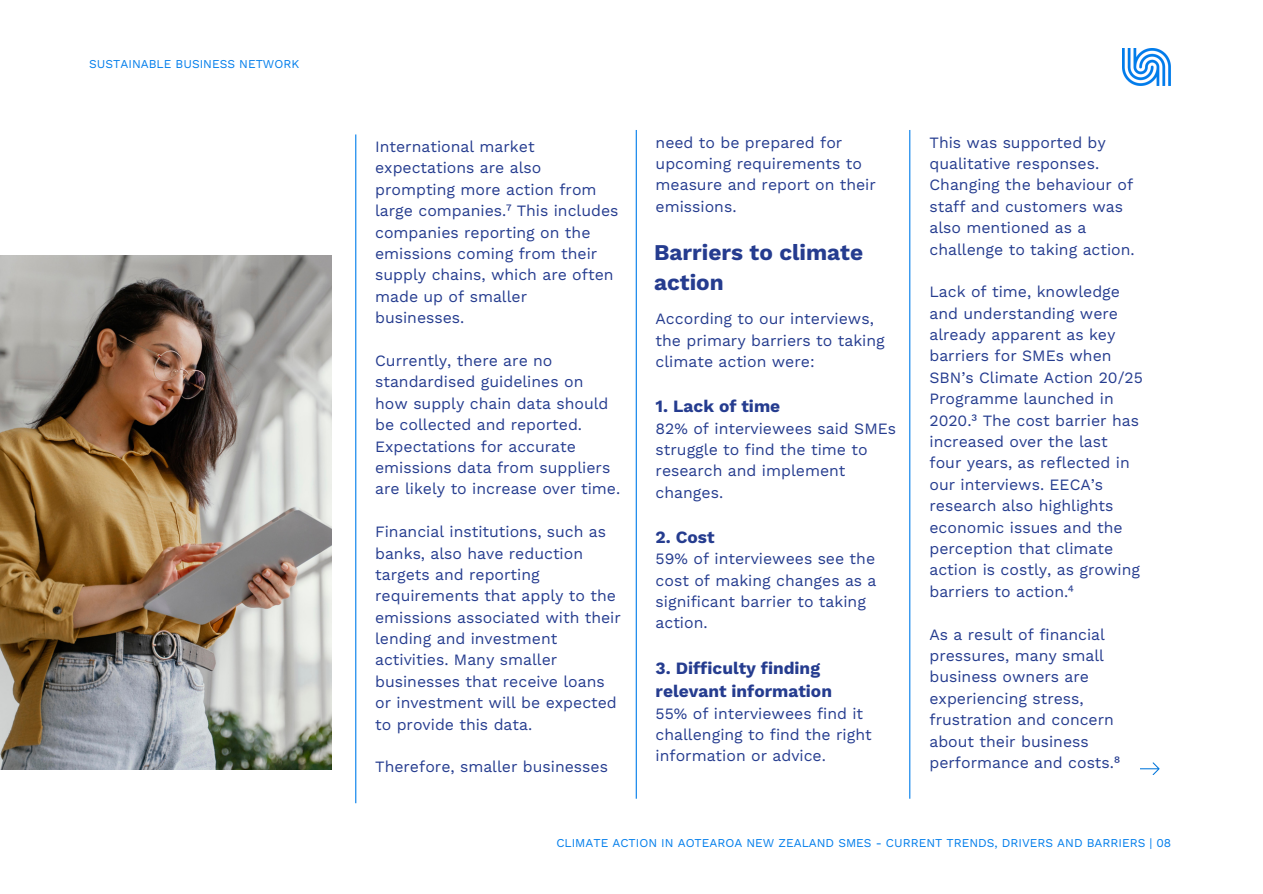
<style>
.page{position:relative;width:1263px;height:894px;background:#fff}
.page>*{position:absolute;margin:0;border:0;box-sizing:border-box;transform-origin:0 0}
.t1{font:700 22.5px/30.3px "Work Sans";color:#253c8f}
.t2{font:700 17.25px/23.7px "Work Sans";color:#253c8f}
.t3{font:15.75px/21.3px "Work Sans";color:#253c8f}
.t4{font:12px "Work Sans";color:#007deb}
</style>
<div class="page">
<img style="left:1122px;top:48px;width:49px;height:37px">
<img style="left:0;top:256px;width:332px;height:513px">
<hr style="left:636px;top:130px;width:1px;height:668px;background:#007deb">
<hr style="left:355px;top:134px;width:1px;height:669px;background:#007deb">
<hr style="left:909px;top:130px;width:1px;height:668px;background:#007deb">
<svg style="left:1140px;top:762px;width:19px;height:12px"></svg>
<p class="t4" style="left:89px;top:57px;width:211px">SUSTAINABLE BUSINESS NETWORK</p>
<p class="t3" style="left:375px;top:136px;width:245px">International market expectations are also prompting more action from large companies.⁷ This includes companies reporting on the emissions coming from their supply chains, which are often made up of smaller businesses.</p>
<p class="t3" style="left:375px;top:350px;width:247px">Currently, there are no standardised guidelines on<br>how supply chain data should be collected and reported.<br>Expectations for accurate emissions data from suppliers are likely to increase over time.</p>
<p class="t3" style="left:375px;top:521px;width:247px">Financial institutions, such as banks, also have reduction targets and reporting requirements that apply to the emissions associated with their lending and investment activities. Many smaller businesses that receive loans or investment will be expected to provide this data.</p>
<p class="t3" style="left:375px;top:756px;width:234px">Therefore, smaller businesses</p>
<p class="t3" style="left:656px;top:131px;width:222px">need to be prepared for upcoming requirements to measure and report on their emissions.</p>
<h1 class="t1" style="left:654px;top:237px;width:211px">Barriers to climate action</h1>
<p class="t3" style="left:656px;top:308px;width:231px">According to our interviews, the primary barriers to taking climate action were:</p>
<p class="t2" style="left:656px;top:394px;width:126px">1. Lack of time</p>
<p class="t3" style="left:656px;top:417px;width:242px">82% of interviewees said SMEs struggle to find the time to research and implement changes.</p>
<p class="t2" style="left:656px;top:525px;width:61px">2. Cost</p>
<p class="t3" style="left:656px;top:548px;width:222px">59% of interviewees see the cost of making changes as a significant barrier to taking action.</p>
<p class="t2" style="left:656px;top:655px;width:178px">3. Difficulty finding relevant information</p>
<p class="t3" style="left:656px;top:702px;width:218px">55% of interviewees find it challenging to find the right information or advice.</p>
<p class="t3" style="left:929px;top:131px;width:207px">This was supported by qualitative responses.<br>Changing the behaviour of staff and customers was also mentioned as a challenge to taking action.</p>
<p class="t3" style="left:929px;top:281px;width:215px">Lack of time, knowledge and understanding were already apparent as key barriers for SMEs when<br>SBN’s Climate Action 20/25<br>Programme launched in<br>2020.³ The cost barrier has increased over the last four years, as reflected in our interviews. EECA’s research also highlights economic issues and the perception that climate action is costly, as growing barriers to action.⁴</p>
<p class="t3" style="left:929px;top:623px;width:192px">As a result of financial pressures, many small business owners are experiencing stress, frustration and concern about their business performance and costs.⁸</p>
<p class="t4" style="left:556px;top:835px;width:616px">CLIMATE ACTION IN AOTEAROA NEW ZEALAND SMES - CURRENT TRENDS, DRIVERS AND BARRIERS | 08</p>
</div>
